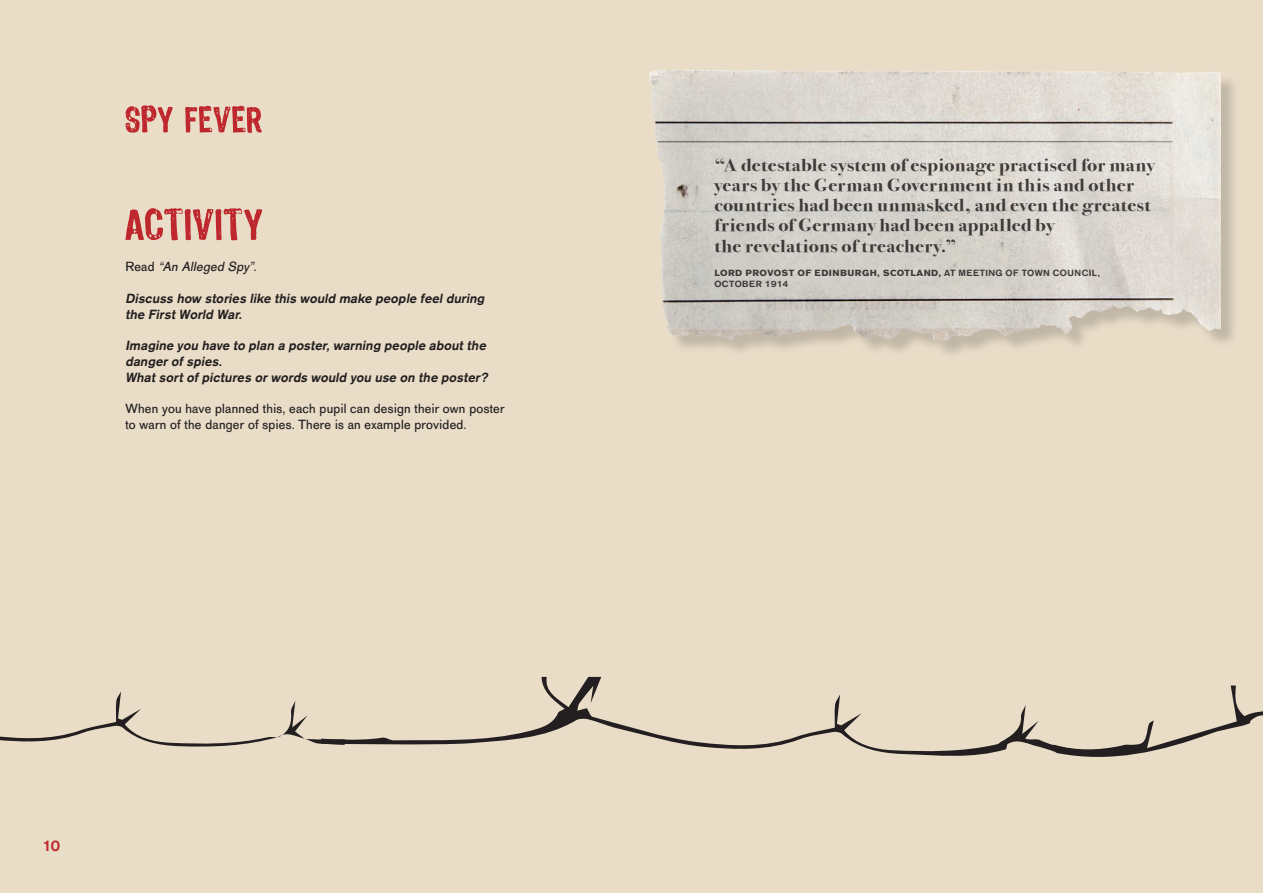
<style>
.page{position:relative;width:1263px;height:893px;background:#e9ddc8}
.page>*{position:absolute;margin:0;border:0;box-sizing:border-box;transform-origin:0 0}
.t1{font:700 17.7px/20.2px "Bodoni Svty Two ITCTT";letter-spacing:.02em;color:#231f20;scale:1.13 1}
.t2{font:500 15px "AG Old Face BQ";color:#be272d}
.t3{font:italic 500 13.2px/15.8px "AG Old Face BQ";color:#231f20}
.t4{font:13.2px/15.8px "AG Old Face BQ";letter-spacing:.02em;color:#231f20}
.t5{font:italic 13.2px "AG Old Face BQ";color:#231f20}
.t6{font:500 8.85px/11.4px "AG Old Face BQ";letter-spacing:.045em;color:#231f20;scale:1.1 1}
.s1{font-style:normal}
.s2{font-weight:700}
</style>
<div class="page">
<svg style="left:125px;top:208px;width:137px;height:32px"></svg>
<svg style="left:0;top:691px;width:321px;height:56px"></svg>
<svg style="left:321px;top:677px;width:942px;height:80px"></svg>
<div style="left:652px;top:73px;width:587px;height:286px;background:#231f20;opacity:.2"></div>
<img style="left:649px;top:70px;width:571px;height:281px">
<svg style="left:125px;top:105px;width:137px;height:28px"></svg>
<p class="t5" style="left:125px;top:259px;width:135px"><span class="s1">R e a d</span> “An Alleged Spy ”.</p>
<p class="t3" style="left:125px;top:290px;width:363px">Discuss how stories like this would make people feel during the First World War.</p>
<p class="t3" style="left:125px;top:338px;width:365px">Imagine you have to plan a poster, warning people about the danger of spies.</p>
<p class="t3" style="left:125px;top:369px;width:366px">What sort of pictures or words would you use on the poster?</p>
<p class="t4" style="left:125px;top:401px;width:380px">When you have planned this, each pupil can design their own poster to warn of the danger of spies. There is an example provided.</p>
<p class="t2" style="left:43px;top:836px;width:19px">10</p>
<p class="t1" style="left:714px;top:153px;width:391px">“A detestable system of espionage practised for many years by the German Government in this and other countries had been unmasked, and even the greatest friends of Germany had been appalled by<br>the revelations of treachery.”</p>
<p class="t6" style="left:714px;top:267px;width:352px"><span class="s2">LORD PROVOST OF EDINBURGH, SCOTLAND,</span> AT MEETING OF TOWN COUNCIL,<br>OCTOBER 1914</p>
</div>
